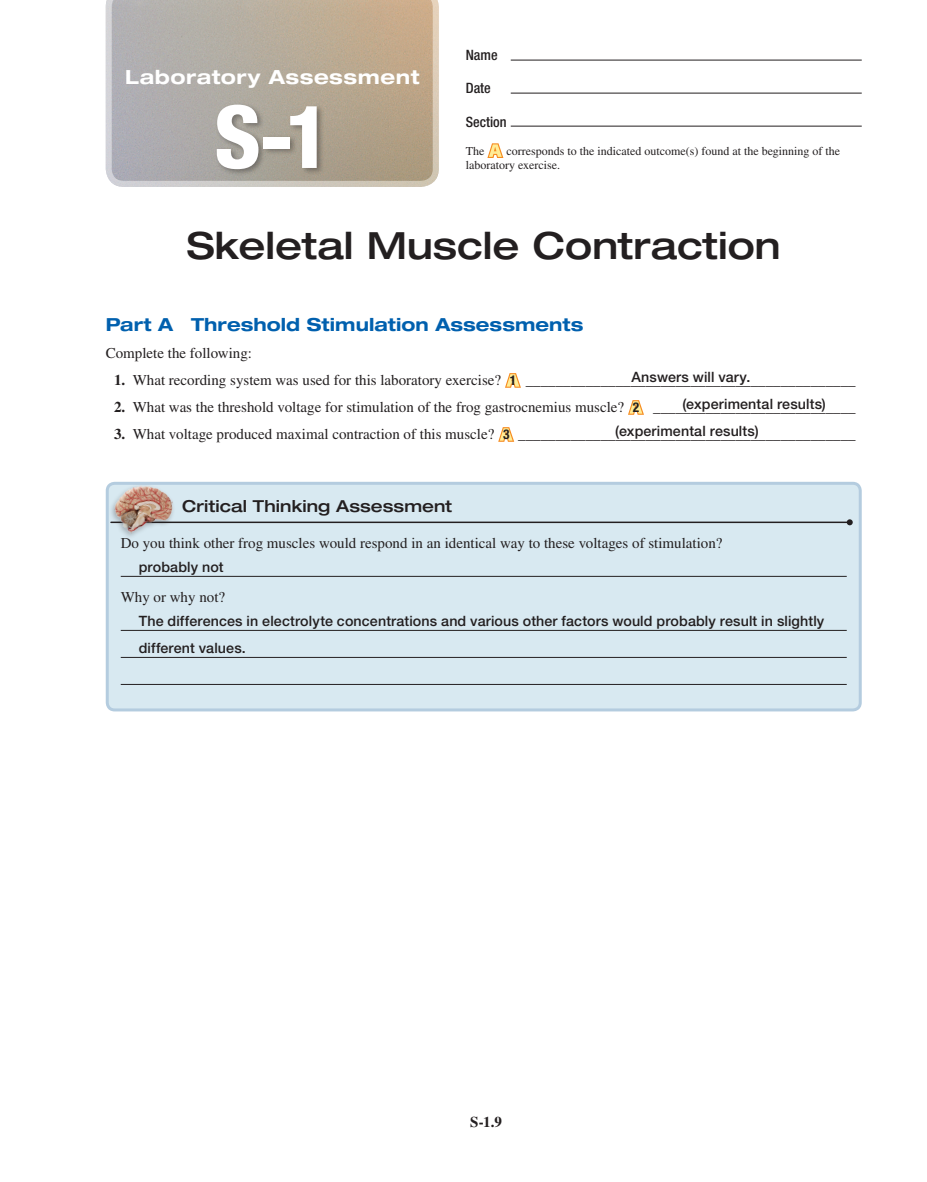
<style>
.page{position:relative;width:927px;height:1182px;background:#fff}
.page>*{position:absolute;margin:0;border:0;box-sizing:border-box;transform-origin:0 0}
.t1{font:800 condensed 87px "Helvetica Neue LT Std";color:#fff}
.t2{font:500 expanded 37.5px "Helvetica Neue LT Std";color:#231f20}
.t3{font:700 expanded 19.5px "Helvetica Neue LT Std";letter-spacing:.025em;color:#fff}
.t4{font:700 expanded 18px "Helvetica Neue LT Std";letter-spacing:.005em;color:#0160ae}
.t5{font:500 expanded 16.5px "Helvetica Neue LT Std";letter-spacing:.005em;color:#231f20}
.t6{font:15px "Times LT Std";color:#231f20}
.t7{font:700 15px "Times LT Std";color:#231f20}
.t8{font:500 14.25px/27px "Helvetica Neue LT Std";letter-spacing:.01em;color:#231f20}
.t9{font:500 condensed 14.25px "Helvetica Neue LT Std";color:#231f20}
.t10{font:12px/13.5px "Times LT Std";color:#231f20}
.s1{font-weight:700}
.s2{font-family:"Helvetica Neue LT Std";font-weight:700;font-stretch:condensed;font-size:13.5px}
</style>
<div class="page">
<svg style="left:106px;top:0;width:333px;height:187px;background:#b6ac9e"></svg>
<hr style="left:511px;top:60px;width:351px;height:1px;background:#231f20">
<hr style="left:511px;top:93px;width:351px;height:1px;background:#231f20">
<hr style="left:511px;top:126px;width:351px;height:1px;background:#231f20">
<svg style="left:487px;top:143px;width:16px;height:15px"></svg>
<svg style="left:505px;top:373px;width:16px;height:15px"></svg>
<svg style="left:628px;top:400px;width:16px;height:15px"></svg>
<svg style="left:498px;top:427px;width:16px;height:15px"></svg>
<div style="left:215px;top:103px;width:110px;height:74px;background:#231f20;opacity:.4"></div>
<div style="left:107px;top:483px;width:753px;height:226px;background:#d8e9f1;border-radius:8px"></div>
<hr style="left:121px;top:576px;width:726px;height:1px;background:#231f20">
<hr style="left:121px;top:630px;width:726px;height:1px;background:#231f20">
<hr style="left:121px;top:657px;width:726px;height:1px;background:#231f20">
<hr style="left:121px;top:684px;width:726px;height:1px;background:#231f20">
<hr style="left:111px;top:521px;width:739px;height:2px;background:#231f20">
<svg style="left:847px;top:519px;width:6px;height:6px"></svg>
<div style="left:106px;top:481px;width:756px;height:230px;border:3px solid #b4ccdf;border-radius:8px"></div>
<div style="left:108px;top:483px;width:68px;height:56px;background:#d8e9f1"></div>
<img style="left:110px;top:481px;width:68px;height:54px">
<h3 class="t3" style="left:125px;top:64px;width:296px">Laboratory Assessment</h3>
<h1 class="t1" style="left:214px;top:83px;width:117px">S-1</h1>
<p class="t9" style="left:466px;top:47px;width:33px">Name</p>
<p class="t9" style="left:466px;top:80px;width:27px">Date</p>
<p class="t9" style="left:466px;top:113px;width:42px">Section</p>
<p class="t10" style="left:466px;top:144px;width:20px">The</p>
<p class="t10" style="left:466px;top:144px;width:376px;text-indent:41px">corresponds to the indicated outcome(s) found at the beginning of the laboratory exercise.</p>
<h2 class="t2" style="left:187px;top:222px;width:595px">Skeletal Muscle Contraction</h2>
<p class="t4" style="left:106px;top:313px;width:62px">Part A</p>
<p class="t4" style="left:191px;top:313px;width:394px">Threshold Stimulation Assessments</p>
<p class="t6" style="left:106px;top:344px;width:148px">Complete the following:</p>
<p class="t6" style="left:114px;top:371px;width:743px"><span class="s1">1.</span> What recording system was used for this laboratory exercise? <span class="s2">1</span> ____________________________________________</p>
<p class="t6" style="left:114px;top:398px;width:743px"><span class="s1">2.</span> What was the threshold voltage for stimulation of the frog gastrocnemius muscle? <span class="s2">2</span> ___________________________</p>
<p class="t6" style="left:114px;top:425px;width:743px"><span class="s1">3.</span> What voltage produced maximal contraction of this muscle? <span class="s2">3</span> _____________________________________________</p>
<p class="t8" style="left:632px;top:363px;width:120px">Answers will vary.</p>
<p class="t8" style="left:683px;top:390px;width:145px">(experimental results)</p>
<p class="t8" style="left:615px;top:417px;width:145px">(experimental results)</p>
<p class="t5" style="left:182px;top:495px;width:272px">Critical Thinking Assessment</p>
<p class="t6" style="left:121px;top:534px;width:603px">Do you think other frog muscles would respond in an identical way to these voltages of stimulation?</p>
<p class="t8" style="left:139px;top:552px;width:86px">probably not</p>
<p class="t6" style="left:121px;top:588px;width:106px">Why or why not?</p>
<p class="t8" style="left:139px;top:606px;width:687px">The differences in electrolyte concentrations and various other factors would probably result in slightly different values.</p>
<p class="t7" style="left:470px;top:1112px;width:33px">S-1.9</p>
</div>
